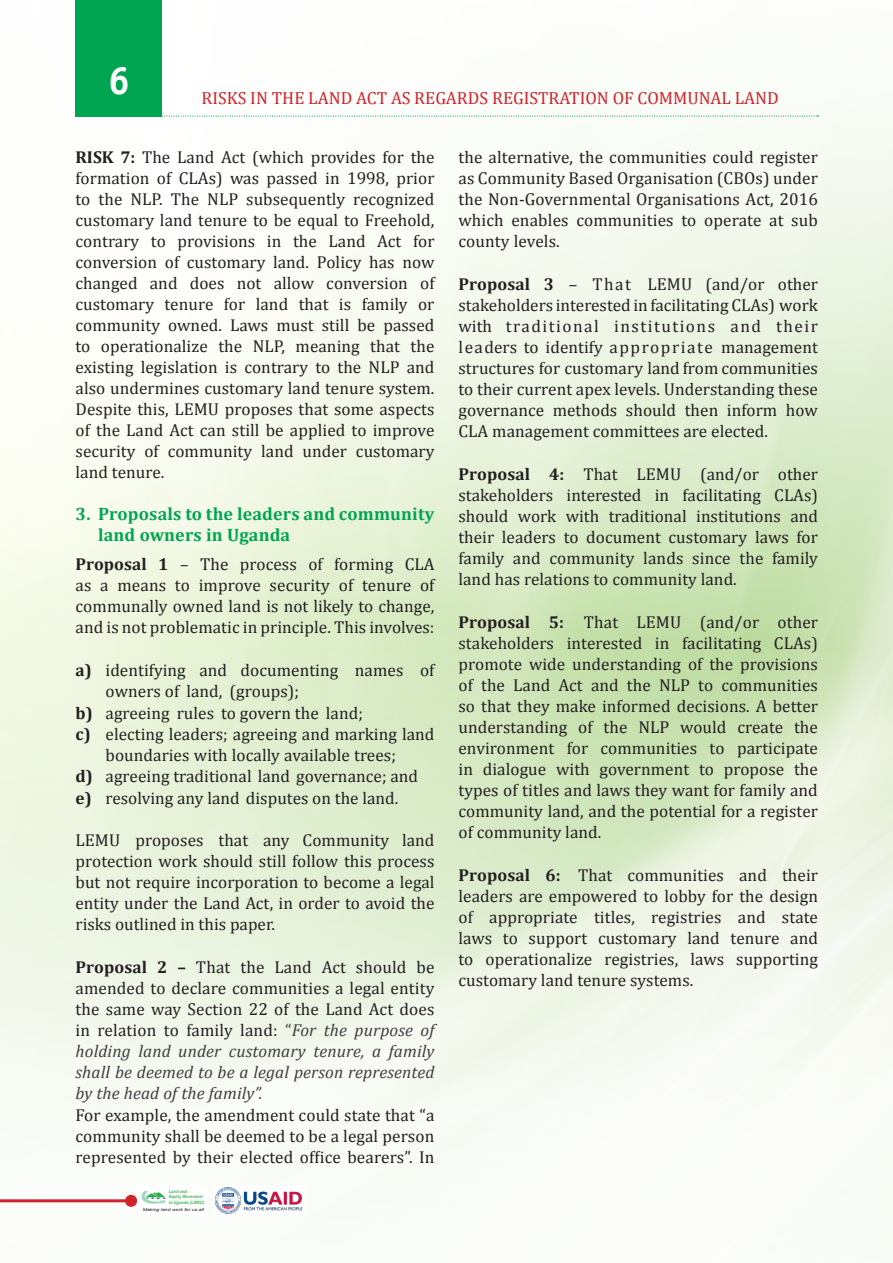
<style>
.page{position:relative;width:893px;height:1263px;background:#fff}
.page>*{position:absolute;margin:0;border:0;box-sizing:border-box;transform-origin:0 0}
.t1{font:700 39.45px "Officina Sans Std";color:#fff}
.heading{font:700 18px/21px "Cambria";letter-spacing:.01em;color:#00a551}
.t2{font:17.55px "Cambria";color:#d1232a}
.Body_Text{font:17.25px/21px "Cambria";letter-spacing:.005em;color:#231f20;text-align:justify}
.t3{font:italic 900 4.5px/5.4px "Arial";color:#65bf77;scale:.81 1}
.t4{font:italic 4.05px "Arial";color:#231f20;scale:1.27 1}
.t5{font:900 1.8px "Arial";color:#231f20;scale:1.43 1}
.s1{font-weight:700}
.s2{color:#3e3e3f}
.s3{font-style:italic;color:#3e3e3f}
</style>
<div class="page">
<img style="left:0;top:0;width:893px;height:1244px">
<div style="left:76px;top:0;width:86px;height:116px;background:#00a551"></div>
<hr style="left:0;top:1199px;width:131px;height:3px;background:#d1232a">
<div style="left:125px;top:1195px;width:12px;height:12px;background:#d1232a;border-radius:50%"></div>
<svg style="left:76px;top:116px;width:742px;height:1px"></svg>
<div style="left:137px;top:1185px;width:70px;height:31px;background:#fff"></div>
<svg style="left:141px;top:1191px;width:25px;height:13px"></svg>
<div style="left:214px;top:1185px;width:92px;height:31px;background:#fff"></div>
<img style="left:215px;top:1188px;width:88px;height:26px">
<h1 class="t1" style="left:108px;top:56px;width:23px">6</h1>
<p class="t2" style="left:202px;top:88px;width:579px">RISKS IN THE LAND ACT AS REGARDS REGISTRATION OF COMMUNAL LAND</p>
<p class="Body_Text" style="left:76px;top:147px;width:361px"><span class="s1">RISK 7:</span> The Land Act (which provides for the formation of CLAs) was passed in 1998, prior to the NLP. The NLP subsequently recognized customary land tenure to be equal to Freehold, contrary to provisions in the Land Act for conversion of customary land. Policy has now changed and does not allow conversion of customary tenure for land that is family or community owned. Laws must still be passed to operationalize the NLP, meaning that the existing legislation is contrary to the NLP and also undermines customary land tenure system.<br>Despite this, LEMU proposes that some aspects of the Land Act can still be applied to improve security of community land under customary land tenure.</p>
<p class="heading" style="left:98px;top:503px;width:338px;text-indent:-23px">3. Proposals to the leaders and community land owners in Uganda</p>
<p class="Body_Text" style="left:76px;top:554px;width:360px"><span class="s1">Proposal 1</span> – The process of forming CLA as a means to improve security of tenure of communally owned land is not likely to change, and is not problematic in principle. This involves:</p>
<p class="Body_Text" style="left:106px;top:660px;width:330px;text-indent:-30px"><span class="s1">a)</span> identifying and documenting names of owners of land, (groups);</p>
<p class="Body_Text" style="left:76px;top:702px;width:289px"><span class="s1">b)</span> agreeing rules to govern the land;</p>
<p class="Body_Text" style="left:76px;top:723px;width:360px;text-align:center"><span class="s1">c)</span> electing leaders; agreeing and marking land boundaries with locally available trees;</p>
<p class="Body_Text" style="left:76px;top:766px;width:344px"><span class="s1">d)</span> agreeing traditional land governance; and</p>
<p class="Body_Text" style="left:76px;top:787px;width:324px"><span class="s1">e)</span> resolving any land disputes on the land.</p>
<p class="Body_Text" style="left:76px;top:830px;width:360px">LEMU proposes that any Community land protection work should still follow this process but not require incorporation to become a legal entity under the Land Act, in order to avoid the risks outlined in this paper.</p>
<p class="Body_Text" style="left:76px;top:957px;width:360px"><span class="s1">Proposal 2 –</span> That the Land Act should be amended to declare communities a legal entity the same way Section 22 of the Land Act does in relation to family land: <span class="s2">“</span><span class="s3">For the purpose of holding land under customary tenure, a family shall be deemed to be a legal person represented by the head of the family”.</span></p>
<p class="Body_Text" style="left:76px;top:1104px;width:360px">For example, the amendment could state that “a community shall be deemed to be a legal person represented by their elected office bearers”. In</p>
<p class="t3" style="left:169px;top:1189px;width:46px">Land and<br>Equity Movement in Uganda (LEMU)</p>
<p class="t5" style="left:147px;top:1197px;width:3px">L</p>
<p class="t5" style="left:152px;top:1197px;width:3px">E</p>
<p class="t5" style="left:157px;top:1197px;width:3px">M</p>
<p class="t5" style="left:163px;top:1197px;width:3px">U</p>
<p class="t4" style="left:143px;top:1207px;width:50px">Making land work for us all</p>
<p class="Body_Text" style="left:458px;top:147px;width:361px">the alternative, the communities could register as Community Based Organisation (CBOs) under the Non-Governmental Organisations Act, 2016 which enables communities to operate at sub county levels.</p>
<p class="Body_Text" style="left:458px;top:274px;width:361px"><span class="s1">Proposal 3</span> – That LEMU (and/or other stakeholders interested in facilitating CLAs) work with traditional institutions and their leaders to identify appropriate management structures for customary land from communities to their current apex levels. Understanding these governance methods should then inform how CLA management committees are elected.</p>
<p class="Body_Text" style="left:458px;top:463px;width:361px"><span class="s1">Proposal 4:</span> That LEMU (and/or other stakeholders interested in facilitating CLAs) should work with traditional institutions and their leaders to document customary laws for family and community lands since the family land has relations to community land.</p>
<p class="Body_Text" style="left:458px;top:611px;width:361px"><span class="s1">Proposal 5:</span> That LEMU (and/or other stakeholders interested in facilitating CLAs) promote wide understanding of the provisions of the Land Act and the NLP to communities so that they make informed decisions. A better understanding of the NLP would create the environment for communities to participate in dialogue with government to propose the types of titles and laws they want for family and community land, and the potential for a register of community land.</p>
<p class="Body_Text" style="left:458px;top:864px;width:361px"><span class="s1">Proposal 6:</span> That communities and their leaders are empowered to lobby for the design of appropriate titles, registries and state laws to support customary land tenure and to operationalize registries, laws supporting customary land tenure systems.</p>
</div>
